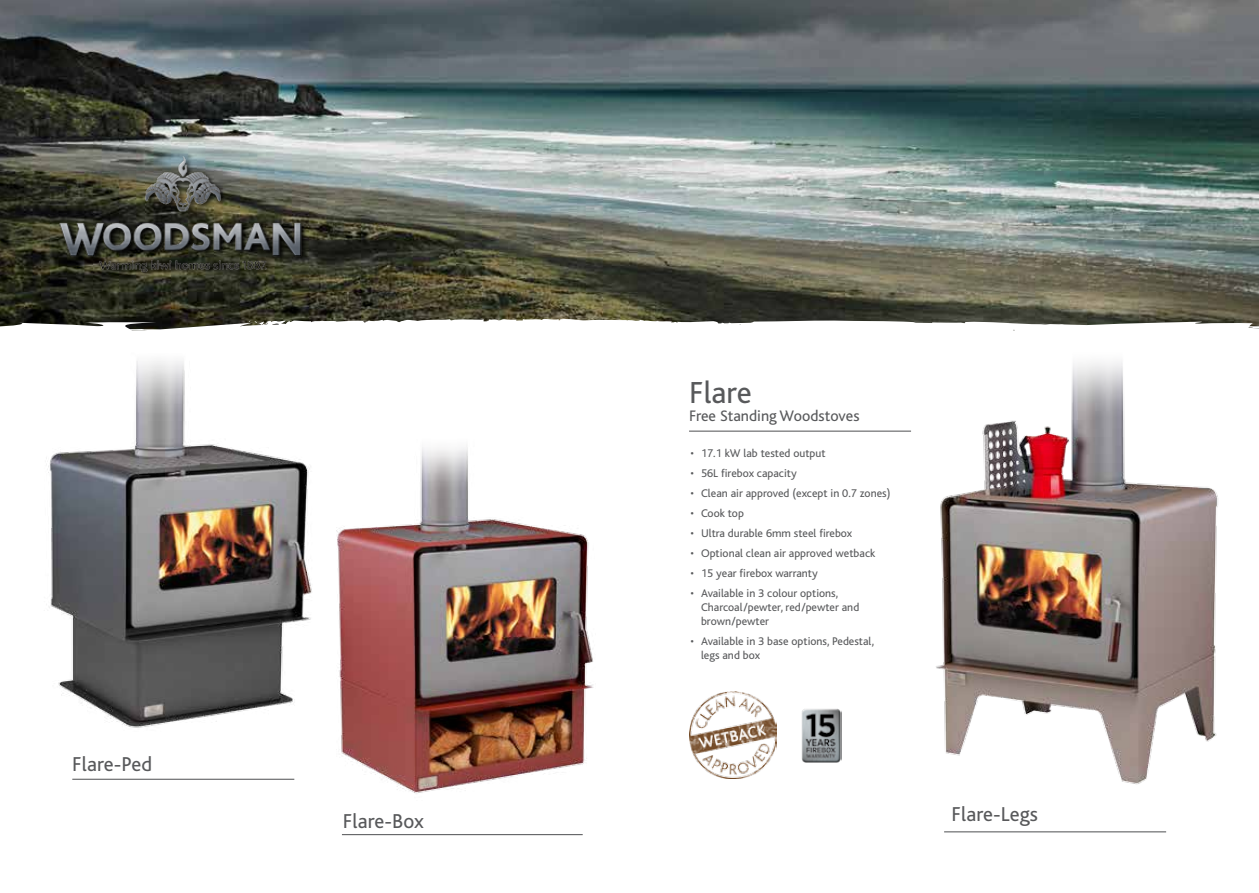
<style>
.page{position:relative;width:1259px;height:893px;background:#fff}
.page>*{position:absolute;margin:0;border:0;box-sizing:border-box;transform-origin:0 0}
.t1{font:31.8px "Bliss";color:#58595b}
.t2{font:21px "Bliss";color:#58595b}
.t3{font:15.9px "Bliss";color:#58595b}
.t4{font:11.7px/14px "Bliss";color:#58595b}
</style>
<div class="page">
<img style="left:46px;top:361px;width:265px;height:367px">
<img style="left:0;top:0;width:1259px;height:318px">
<svg style="left:0;top:318px;width:1259px;height:13px"></svg>
<img style="left:53px;top:151px;width:255px;height:128px">
<img style="left:311px;top:446px;width:283px;height:348px">
<hr style="left:689px;top:431px;width:222px;height:1px;background:#58595b">
<hr style="left:72px;top:779px;width:222px;height:1px;background:#58595b">
<hr style="left:342px;top:834px;width:241px;height:1px;background:#58595b">
<hr style="left:944px;top:831px;width:222px;height:1px;background:#58595b">
<img style="left:924px;top:317px;width:328px;height:468px">
<img style="left:801px;top:708px;width:40px;height:55px">
<img style="left:689px;top:692px;width:87px;height:87px">
<h2 class="t2" style="left:72px;top:753px;width:81px">Flare-Ped</h2>
<h2 class="t2" style="left:343px;top:810px;width:82px">Flare-Box</h2>
<h1 class="t1" style="left:689px;top:376px;width:64px">Flare</h1>
<h3 class="t3" style="left:689px;top:407px;width:172px">Free Standing Woodstoves</h3>
<p class="t4" style="left:690px;top:447px;width:137px">• 17.1 kW lab tested output</p>
<p class="t4" style="left:690px;top:467px;width:108px">• 56L firebox capacity</p>
<p class="t4" style="left:690px;top:487px;width:201px">• Clean air approved (except in 0.7 zones)</p>
<p class="t4" style="left:690px;top:507px;width:55px">• Cook top</p>
<p class="t4" style="left:690px;top:527px;width:163px">• Ultra durable 6mm steel firebox</p>
<p class="t4" style="left:690px;top:547px;width:186px">• Optional clean air approved wetback</p>
<p class="t4" style="left:690px;top:567px;width:129px">• 15 year firebox warranty</p>
<p class="t4" style="left:701px;top:587px;width:160px;text-indent:-11px">• Available in 3 colour options,<br>Charcoal/pewter, red/pewter and brown/pewter</p>
<p class="t4" style="left:701px;top:635px;width:175px;text-indent:-11px">• Available in 3 base options, Pedestal, legs and box</p>
<h2 class="t2" style="left:951px;top:803px;width:88px">Flare-Legs</h2>
</div>
